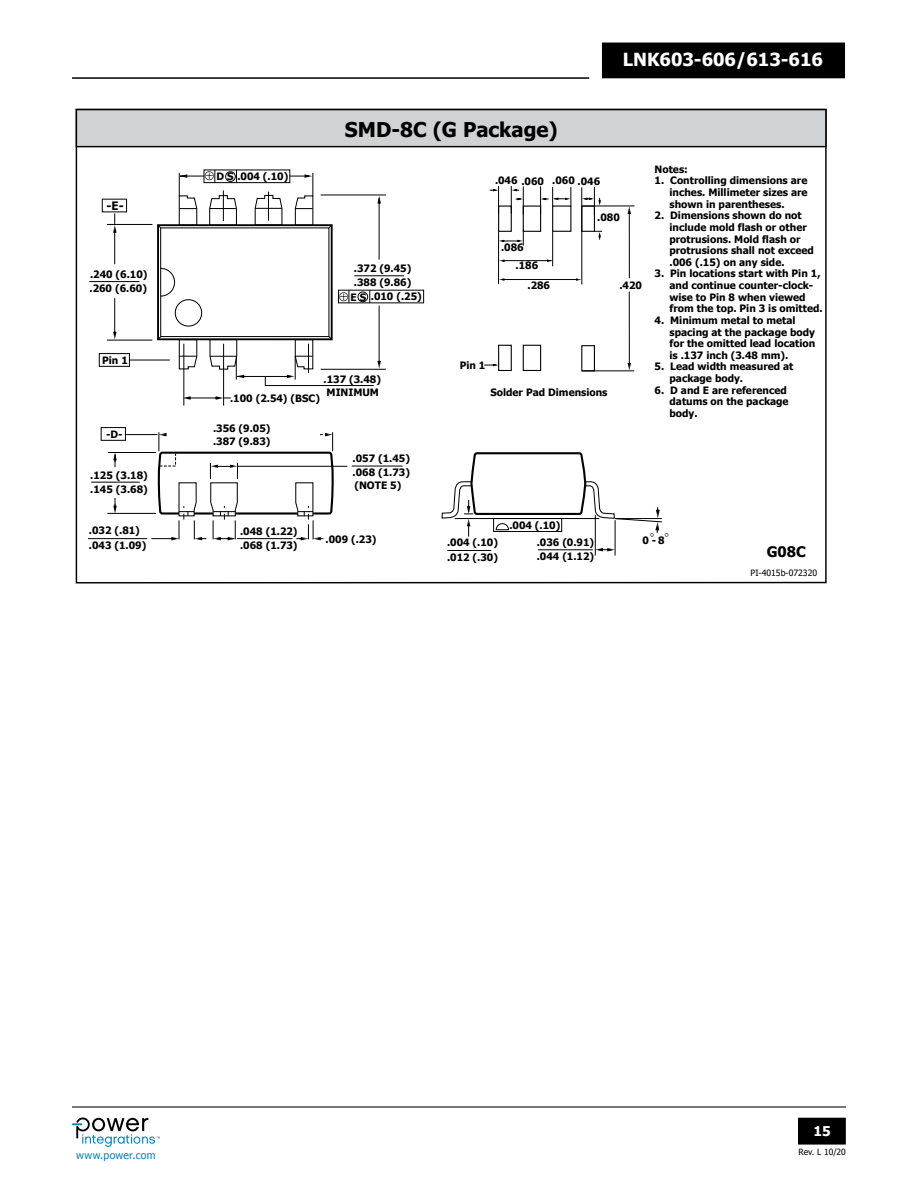
<style>
.page{position:relative;width:918px;height:1188px;background:#fff}
.page>*{position:absolute;margin:0;border:0;box-sizing:border-box;transform-origin:0 0}
.t1{font:700 20.4px "Tahoma";color:#000}
.t2{font:700 18px "Tahoma";color:#fff}
.t3{font:700 14.55px "Tahoma";color:#000}
.t4{font:700 13.5px "Tahoma";color:#fff}
.t5{font:700 11.55px "Tahoma";color:#000}
.t6{font:10.5px "Tahoma";letter-spacing:.03em;color:#0082bd}
.t7{font:700 10.2px/11.7px "Tahoma";color:#000}
.t8{font:8.7px "Tahoma";color:#000}
.t9{font:8.55px "Tahoma";color:#000}
</style>
<div class="page">
<hr style="left:72px;top:1106px;width:774px;height:2px;background:#000">
<hr style="left:72px;top:77px;width:517px;height:2px;background:#000">
<div style="left:799px;top:1118px;width:46px;height:26px;background:#000"></div>
<div style="left:798px;top:1118px;width:48px;height:27px;border:2px solid #000"></div>
<div style="left:603px;top:43px;width:241px;height:35px;background:#000"></div>
<svg style="left:72px;top:1118px;width:88px;height:29px"></svg>
<div style="left:76px;top:110px;width:750px;height:37px;background:#d1d2d4"></div>
<div style="left:76px;top:109px;width:751px;height:38px;border:1px solid #000"></div>
<svg style="left:596px;top:548px;width:19px;height:3px"></svg>
<hr style="left:595px;top:515px;width:1px;height:41px;background:#000">
<hr style="left:615px;top:520px;width:1px;height:36px;background:#000">
<hr style="left:447px;top:550px;width:44px;height:1px;background:#000">
<hr style="left:538px;top:550px;width:55px;height:1px;background:#000">
<div style="left:101px;top:427px;width:25px;height:14px;border:1px solid #000"></div>
<hr style="left:125px;top:434px;width:32px;height:1px;background:#000">
<hr style="left:88px;top:538px;width:59px;height:1px;background:#000">
<hr style="left:91px;top:482px;width:49px;height:1px;background:#000">
<svg style="left:113px;top:453px;width:4px;height:14px"></svg>
<hr style="left:108px;top:452px;width:48px;height:1px;background:#000">
<hr style="left:107px;top:513px;width:49px;height:1px;background:#000">
<svg style="left:113px;top:498px;width:4px;height:15px"></svg>
<svg style="left:151px;top:432px;width:184px;height:108px"></svg>
<hr style="left:238px;top:466px;width:109px;height:1px;background:#000">
<hr style="left:352px;top:466px;width:51px;height:1px;background:#000">
<hr style="left:354px;top:276px;width:50px;height:1px;background:#000">
<hr style="left:89px;top:281px;width:50px;height:1px;background:#000">
<svg style="left:183px;top:396px;width:48px;height:4px"></svg>
<hr style="left:114px;top:231px;width:1px;height:33px;background:#000">
<svg style="left:113px;top:214px;width:4px;height:19px"></svg>
<svg style="left:113px;top:332px;width:4px;height:7px"></svg>
<hr style="left:107px;top:224px;width:45px;height:1px;background:#000">
<hr style="left:107px;top:340px;width:45px;height:1px;background:#000">
<hr style="left:114px;top:298px;width:1px;height:37px;background:#000">
<svg style="left:628px;top:207px;width:3px;height:7px"></svg>
<svg style="left:628px;top:363px;width:3px;height:8px"></svg>
<hr style="left:321px;top:369px;width:65px;height:1px;background:#000">
<div style="left:99px;top:353px;width:31px;height:14px;border:1px solid #000"></div>
<div style="left:102px;top:199px;width:25px;height:13px;border:1px solid #000"></div>
<hr style="left:321px;top:195px;width:65px;height:1px;background:#000">
<hr style="left:130px;top:360px;width:40px;height:1px;background:#000">
<hr style="left:184px;top:344px;width:1px;height:62px;background:#000">
<hr style="left:223px;top:344px;width:1px;height:62px;background:#000">
<div style="left:581px;top:206px;width:14px;height:26px;border:1px solid #000"></div>
<div style="left:581px;top:345px;width:14px;height:26px;border:1px solid #000"></div>
<div style="left:498px;top:206px;width:14px;height:26px;border:1px solid #000"></div>
<div style="left:523px;top:206px;width:18px;height:26px;border:1px solid #000"></div>
<div style="left:498px;top:345px;width:14px;height:26px;border:1px solid #000"></div>
<div style="left:523px;top:345px;width:18px;height:26px;border:1px solid #000"></div>
<div style="left:552px;top:206px;width:19px;height:26px;border:1px solid #000"></div>
<hr style="left:498px;top:231px;width:1px;height:53px;background:#000">
<hr style="left:552px;top:231px;width:1px;height:35px;background:#000">
<hr style="left:582px;top:187px;width:1px;height:97px;background:#000">
<hr style="left:629px;top:292px;width:1px;height:73px;background:#000">
<hr style="left:629px;top:213px;width:1px;height:65px;background:#000">
<hr style="left:502px;top:279px;width:75px;height:1px;background:#000">
<hr style="left:583px;top:206px;width:52px;height:1px;background:#000">
<svg style="left:576px;top:278px;width:6px;height:3px"></svg>
<svg style="left:499px;top:259px;width:5px;height:3px"></svg>
<hr style="left:504px;top:260px;width:48px;height:1px;background:#000">
<svg style="left:499px;top:229px;width:25px;height:17px"></svg>
<svg style="left:540px;top:186px;width:32px;height:28px"></svg>
<svg style="left:511px;top:186px;width:13px;height:28px"></svg>
<svg style="left:490px;top:186px;width:9px;height:28px"></svg>
<svg style="left:484px;top:364px;width:14px;height:2px"></svg>
<hr style="left:582px;top:371px;width:52px;height:1px;background:#000">
<svg style="left:595px;top:231px;width:7px;height:9px"></svg>
<svg style="left:582px;top:187px;width:19px;height:28px"></svg>
<svg style="left:441px;top:452px;width:221px;height:85px"></svg>
<svg style="left:157px;top:170px;width:224px;height:216px"></svg>
<p class="t5" style="left:107px;top:201px;width:19px">-E-</p>
<p class="t7" style="left:90px;top:269px;width:59px">.240 (6.10)</p>
<p class="t7" style="left:90px;top:283px;width:59px">.260 (6.60)</p>
<p class="t7" style="left:102px;top:355px;width:27px">Pin 1</p>
<p class="t7" style="left:106px;top:429px;width:18px">-D-</p>
<p class="t7" style="left:90px;top:469px;width:59px;line-height:14.1px">.125 (3.18) .145 (3.68)</p>
<p class="t7" style="left:89px;top:524px;width:59px;line-height:14.5px">.032 (.81) .043 (1.09)</p>
<h1 class="t1" style="left:345px;top:121px;width:214px">SMD-8C (G Package)</h1>
<h2 class="t2" style="left:623px;top:52px;width:202px">LNK603-606/613-616</h2>
<p class="t7" style="left:205px;top:172px;width:85px">⊕ D S .004 (.10)</p>
<p class="t7" style="left:354px;top:264px;width:59px">.372 (9.45)</p>
<p class="t7" style="left:354px;top:277px;width:59px">.388 (9.86)</p>
<p class="t7" style="left:371px;top:291px;width:52px">.010 (.25)</p>
<p class="t7" style="left:350px;top:292px;width:17px">E S</p>
<p class="t7" style="left:324px;top:373px;width:59px;line-height:13.2px">.137 (3.48)<br>MINIMUM</p>
<p class="t7" style="left:230px;top:393px;width:91px">.100 (2.54) (BSC)</p>
<p class="t7" style="left:213px;top:423px;width:59px;line-height:13.2px">.356 (9.05) .387 (9.83)</p>
<p class="t7" style="left:240px;top:526px;width:59px">.048 (1.22)</p>
<p class="t7" style="left:240px;top:540px;width:59px">.068 (1.73)</p>
<p class="t7" style="left:353px;top:453px;width:59px;line-height:13px;text-align:justify">.057 (1.45) .068 (1.73) (NOTE 5)</p>
<p class="t7" style="left:326px;top:534px;width:52px">.009 (.23)</p>
<p class="t7" style="left:495px;top:176px;width:107px">.046 .060 .060 .046</p>
<p class="t7" style="left:597px;top:212px;width:24px">.080</p>
<p class="t7" style="left:516px;top:239px;width:24px;line-height:18.3px;text-indent:-14px">.086 .186</p>
<p class="t7" style="left:527px;top:280px;width:24px">.286</p>
<p class="t7" style="left:619px;top:280px;width:24px">.420</p>
<p class="t7" style="left:460px;top:360px;width:27px">Pin 1</p>
<p class="t7" style="left:490px;top:387px;width:119px">Solder Pad Dimensions</p>
<p class="t7" style="left:655px;top:164px;width:35px">Notes:</p>
<p class="t7" style="left:670px;top:176px;width:140px;text-align:justify;text-indent:-15px">1. Controlling dimensions are inches. Millimeter sizes are shown in parentheses.</p>
<p class="t7" style="left:670px;top:211px;width:146px;text-indent:-15px">2. Dimensions shown do not include mold flash or other protrusions. Mold flash or protrusions shall not exceed .006 (.15) on any side.</p>
<p class="t7" style="left:670px;top:269px;width:155px;text-indent:-15px">3. Pin locations start with Pin 1, and continue counter-clock&shy;wise to Pin 8 when viewed from the top. Pin 3 is omitted.</p>
<p class="t7" style="left:670px;top:315px;width:147px;text-indent:-15px">4. Minimum metal to metal spacing at the package body for the omitted lead location is .137 inch (3.48 mm).</p>
<p class="t7" style="left:670px;top:362px;width:126px;text-indent:-15px">5. Lead width measured at package body.</p>
<p class="t7" style="left:670px;top:385px;width:121px;text-indent:-15px">6. D and E are referenced datums on the package body.</p>
<p class="t7" style="left:509px;top:520px;width:52px">.004 (.10)</p>
<p class="t7" style="left:447px;top:537px;width:52px;line-height:14.1px">.004 (.10) .012 (.30)</p>
<p class="t7" style="left:537px;top:536px;width:59px;line-height:14.2px">.036 (0.91) .044 (1.12)</p>
<p class="t7" style="left:642px;top:535px;width:24px">0 - 8</p>
<h3 class="t3" style="left:767px;top:546px;width:41px">G08C</h3>
<p class="t8" style="left:751px;top:568px;width:68px">PI-4015b-072320</p>
<p class="t6" style="left:76px;top:1151px;width:81px">www.power.com</p>
<h3 class="t4" style="left:814px;top:1125px;width:19px">15</h3>
<p class="t9" style="left:799px;top:1149px;width:49px">Rev. L 10/20</p>
</div>
